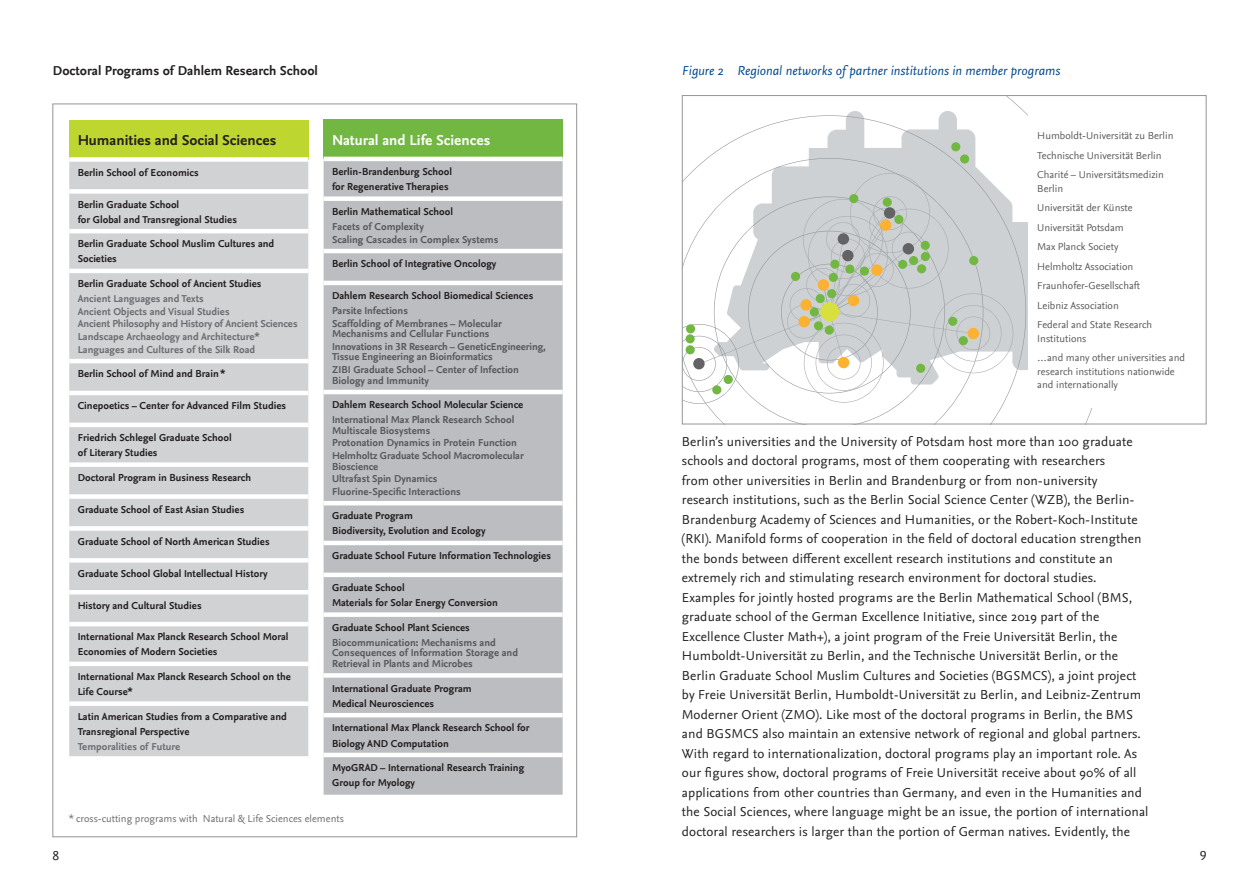
<style>
.page{position:relative;width:1259px;height:893px;background:#fff}
.page>*{position:absolute;margin:0;border:0;box-sizing:border-box;transform-origin:0 0}
.t1{font:700 15px "Nexus Sans Pro";color:#231f20}
.t2{font:700 15px "Nexus Sans Pro";color:#fff}
.t3{font:13.5px/19.5px "Nexus Sans Pro";letter-spacing:.01em;color:#231f20}
.t4{font:italic 13.5px "Nexus Sans Pro";color:#01488f}
.t5{font:700 13.5px "Nexus Sans TF";color:#231f20}
.t6{font:13.5px "Nexus Sans TF";color:#231f20}
.t7{font:700 10.5px/15px "Nexus Sans TF";color:#231f20}
.t8{font:700 10.5px/12.6px "Nexus Sans TF";color:#57585a}
.t9{font:10.5px/19.5px "Nexus Sans TF";color:#57585a}
.t10{font:700 10.5px/12.6px "Nexus Sans TF";color:#6c6d70}
.t11{font:10.5px "Nexus Sans Pro";color:#6c6d70}
</style>
<div class="page">
<div style="left:69px;top:120px;width:239px;height:39px;background:#bed630"></div>
<div style="left:69px;top:162px;width:239px;height:594px;background:#d1d2d4"></div>
<div style="left:69px;top:157px;width:239px;height:5px;background:#fff"></div>
<div style="left:69px;top:189px;width:239px;height:5px;background:#fff"></div>
<hr style="left:69px;top:229px;width:239px;height:4px;background:#fff">
<hr style="left:69px;top:269px;width:239px;height:4px;background:#fff">
<hr style="left:69px;top:359px;width:239px;height:4px;background:#fff">
<hr style="left:69px;top:391px;width:239px;height:4px;background:#fff">
<hr style="left:69px;top:423px;width:239px;height:4px;background:#fff">
<div style="left:69px;top:462px;width:239px;height:5px;background:#fff"></div>
<div style="left:69px;top:494px;width:239px;height:5px;background:#fff"></div>
<div style="left:69px;top:526px;width:239px;height:5px;background:#fff"></div>
<div style="left:69px;top:558px;width:239px;height:5px;background:#fff"></div>
<hr style="left:69px;top:590px;width:239px;height:4px;background:#fff">
<hr style="left:69px;top:622px;width:239px;height:4px;background:#fff">
<hr style="left:69px;top:662px;width:239px;height:4px;background:#fff">
<div style="left:69px;top:701px;width:239px;height:5px;background:#fff"></div>
<div style="left:324px;top:120px;width:238px;height:39px;background:#73b743"></div>
<div style="left:324px;top:161px;width:238px;height:634px;background:#bcbdc0"></div>
<hr style="left:324px;top:157px;width:238px;height:4px;background:#fff">
<div style="left:324px;top:196px;width:238px;height:5px;background:#fff"></div>
<hr style="left:324px;top:249px;width:238px;height:4px;background:#fff">
<hr style="left:324px;top:281px;width:238px;height:4px;background:#fff">
<hr style="left:324px;top:390px;width:238px;height:4px;background:#fff">
<hr style="left:324px;top:501px;width:238px;height:4px;background:#fff">
<hr style="left:324px;top:541px;width:238px;height:4px;background:#fff">
<hr style="left:324px;top:573px;width:238px;height:4px;background:#fff">
<div style="left:324px;top:612px;width:238px;height:5px;background:#fff"></div>
<div style="left:324px;top:673px;width:238px;height:5px;background:#fff"></div>
<hr style="left:324px;top:713px;width:238px;height:4px;background:#fff">
<hr style="left:324px;top:753px;width:238px;height:4px;background:#fff">
<svg style="left:847px;top:97px;width:245px;height:325px"></svg>
<svg style="left:707px;top:115px;width:319px;height:307px"></svg>
<svg style="left:690px;top:158px;width:293px;height:264px;fill:#ced1d3"></svg>
<svg style="left:714px;top:404px;width:231px;height:18px"></svg>
<div style="left:951px;top:142px;width:9px;height:9px;background:#73b743;border-radius:50%"></div>
<div style="left:960px;top:154px;width:9px;height:10px;background:#73b743;border-radius:50%"></div>
<svg style="left:684px;top:173px;width:329px;height:231px"></svg>
<div style="left:820px;top:302px;width:19px;height:19px;background:#d8e03d;border-radius:50%"></div>
<div style="left:884px;top:207px;width:11px;height:12px;background:#636366;border-radius:50%"></div>
<div style="left:880px;top:219px;width:11px;height:12px;background:#fbb131;border-radius:50%"></div>
<div style="left:1028px;top:114px;width:166px;height:293px;background:#fff"></div>
<p class="t5" style="left:53px;top:63px;width:266px">Doctoral Programs of Dahlem Research School</p>
<p class="t4" style="left:682px;top:61px;width:380px">Figure 2 Regional networks of partner institutions in member programs</p>
<p class="t2" style="left:332px;top:129px;width:160px">Natural and Life Sciences</p>
<p class="t7" style="left:332px;top:164px;width:121px">Berlin-Brandenburg School for Regenerative Therapies</p>
<p class="t7" style="left:332px;top:204px;width:122px">Berlin Mathematical School</p>
<p class="t8" style="left:332px;top:220px;width:168px">Facets of Complexity<br>Scaling Cascades in Complex Systems</p>
<p class="t7" style="left:332px;top:256px;width:166px">Berlin School of Integrative Oncology</p>
<p class="t7" style="left:332px;top:288px;width:203px">Dahlem Research School Biomedical Sciences</p>
<p class="t8" style="left:332px;top:305px;width:171px">Parsite Infections<br>Scaffolding of Membranes – Molecular</p>
<p class="t8" style="left:332px;top:328px;width:215px">Mechanisms and Cellular Functions<br>Innovations in 3R Research – GeneticEngineering,</p>
<p class="t8" style="left:332px;top:351px;width:188px">Tissue Engineering an Bioinformatics<br>ZIBI Graduate School – Center of Infection</p>
<p class="t8" style="left:332px;top:374px;width:98px">Biology and Immunity</p>
<p class="t7" style="left:332px;top:397px;width:193px">Dahlem Research School Molecular Science</p>
<p class="t8" style="left:332px;top:415px;width:184px;line-height:10.5px">International Max Planck Research School<br>Multiscale Biosystems</p>
<p class="t8" style="left:332px;top:437px;width:193px">Protonation Dynamics in Protein Function<br>Helmholtz Graduate School Macromolecular</p>
<p class="t8" style="left:332px;top:460px;width:130px">Bioscience<br>Ultrafast Spin Dynamics<br>Fluorine-Specific Interactions</p>
<p class="t7" style="left:332px;top:509px;width:155px">Graduate Program<br>Biodiversity, Evolution and Ecology</p>
<p class="t7" style="left:332px;top:548px;width:220px">Graduate School Future Information Technologies</p>
<p class="t7" style="left:332px;top:580px;width:167px">Graduate School<br>Materials for Solar Energy Conversion</p>
<p class="t7" style="left:332px;top:620px;width:139px">Graduate School Plant Sciences</p>
<p class="t8" style="left:332px;top:637px;width:187px;line-height:10.5px">Biocommunication: Mechanisms and<br>Consequences of Information Storage and<br>Retrieval in Plants and Microbes</p>
<p class="t7" style="left:332px;top:681px;width:141px">International Graduate Program<br>Medical Neurosciences</p>
<p class="t7" style="left:332px;top:721px;width:199px">International Max Planck Research School for<br>Biology AND Computation</p>
<p class="t7" style="left:332px;top:760px;width:194px">MyoGRAD – International Research Training<br>Group for Myology</p>
<p class="t11" style="left:69px;top:810px;width:277px">* cross-cutting programs with Natural &amp; Life Sciences elements</p>
<p class="t1" style="left:78px;top:129px;width:200px">Humanities and Social Sciences</p>
<p class="t7" style="left:78px;top:165px;width:123px">Berlin School of Economics</p>
<p class="t7" style="left:78px;top:197px;width:161px">Berlin Graduate School<br>for Global and Transregional Studies</p>
<p class="t7" style="left:78px;top:237px;width:198px">Berlin Graduate School Muslim Cultures and<br>Societies</p>
<p class="t7" style="left:78px;top:276px;width:185px">Berlin Graduate School of Ancient Studies</p>
<p class="t10" style="left:78px;top:293px;width:221px">Ancient Languages and Texts<br>Ancient Objects and Visual Studies<br>Ancient Philosophy and History of Ancient Sciences Landscape Archaeology and Architecture* Languages and Cultures of the Silk Road</p>
<p class="t7" style="left:78px;top:367px;width:149px">Berlin School of Mind and Brain*</p>
<p class="t7" style="left:78px;top:398px;width:210px">Cinepoetics – Center for Advanced Film Studies</p>
<p class="t7" style="left:78px;top:430px;width:155px">Friedrich Schlegel Graduate School of Literary Studies</p>
<p class="t7" style="left:78px;top:470px;width:175px">Doctoral Program in Business Research</p>
<p class="t7" style="left:78px;top:502px;width:168px">Graduate School of East Asian Studies</p>
<p class="t7" style="left:78px;top:534px;width:193px">Graduate School of North American Studies</p>
<p class="t7" style="left:78px;top:566px;width:191px">Graduate School Global Intellectual History</p>
<p class="t7" style="left:78px;top:598px;width:125px">History and Cultural Studies</p>
<p class="t7" style="left:78px;top:630px;width:212px">International Max Planck Research School Moral<br>Economies of Modern Societies</p>
<p class="t7" style="left:78px;top:669px;width:215px">International Max Planck Research School on the<br>Life Course*</p>
<p class="t7" style="left:78px;top:709px;width:211px">Latin American Studies from a Comparative and<br>Transregional Perspective</p>
<p class="t10" style="left:78px;top:740px;width:104px">Temporalities of Future</p>
<p class="t9" style="left:1037px;top:126px;width:138px">Humboldt-Universität zu Berlin<br>Technische Universität Berlin<br>Charité – Universitätsmedizin</p>
<p class="t9" style="left:1037px;top:179px;width:116px">Berlin<br>Universität der Künste<br>Universität Potsdam<br>Max Planck Society<br>Helmholtz Association<br>Fraunhofer-Gesellschaft<br>Leibniz Association<br>Federal and State Research</p>
<p class="t9" style="left:1037px;top:329px;width:149px">Institutions<br>…and many other universities and</p>
<p class="t9" style="left:1037px;top:365px;width:139px;line-height:13.5px">research institutions nationwide and internationally</p>
<p class="t3" style="left:682px;top:431px;width:468px">Berlin’s universities and the University of Potsdam host more than 100 graduate schools and doctoral programs, most of them cooperating with researchers<br>from other universities in Berlin and Brandenburg or from non-university<br>research institutions, such as the Berlin Social Science Center (WZB), the Berlin-Brandenburg Academy of Sciences and Humanities, or the Robert-Koch-Institute (RKI). Manifold forms of cooperation in the field of doctoral education strengthen the bonds between different excellent research institutions and constitute an extremely rich and stimulating research environment for doctoral studies.<br>Examples for jointly hosted programs are the Berlin Mathematical School (BMS, graduate school of the German Excellence Initiative, since 2019 part of the Excellence Cluster Math+), a joint program of the Freie Universität Berlin, the Humboldt-Universität zu Berlin, and the Technische Universität Berlin, or the Berlin Graduate School Muslim Cultures and Societies (BGSMCS), a joint project by Freie Universität Berlin, Humboldt-Universität zu Berlin, and Leibniz-Zentrum Moderner Orient (ZMO). Like most of the doctoral programs in Berlin, the BMS and BGSMCS also maintain an extensive network of regional and global partners.<br>With regard to internationalization, doctoral programs play an important role. As our figures show, doctoral programs of Freie Universität receive about 90% of all applications from other countries than Germany, and even in the Humanities and the Social Sciences, where language might be an issue, the portion of international doctoral researchers is larger than the portion of German natives. Evidently, the</p>
<p class="t6" style="left:52px;top:848px;width:8px">8</p>
<p class="t6" style="left:1199px;top:848px;width:8px">9</p>
</div>
